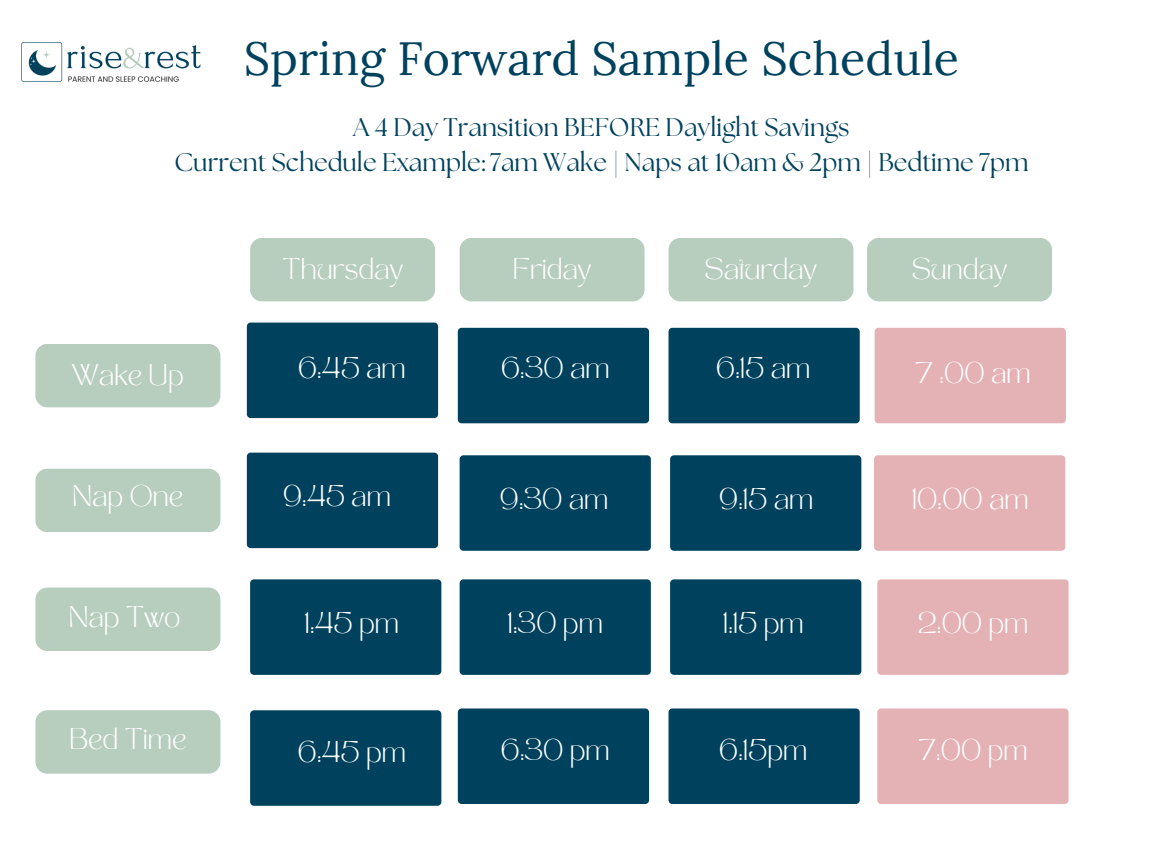
<style>
.page{position:relative;width:1152px;height:864px;background:#fff}
.page>*{position:absolute;margin:0;border:0;box-sizing:border-box;transform-origin:0 0}
.t1{font:46.5px "Lora";color:#00425e}
.t2{font:25.5px "The Seasons";color:#00425e}
.t3{font:21px "TAN MON CHERI Regular";color:#fff}
</style>
<div class="page">
<div style="left:250px;top:238px;width:185px;height:63px;background:#b7cdbe;border-radius:12px"></div>
<div style="left:460px;top:238px;width:185px;height:63px;background:#b7cdbe;border-radius:12px"></div>
<div style="left:669px;top:238px;width:185px;height:63px;background:#b7cdbe;border-radius:12px"></div>
<div style="left:867px;top:238px;width:185px;height:63px;background:#b7cdbe;border-radius:12px"></div>
<svg style="left:682px;top:469px;width:185px;height:63px"></svg>
<div style="left:35px;top:344px;width:185px;height:63px;background:#b7cdbe;border-radius:12px"></div>
<div style="left:35px;top:469px;width:185px;height:63px;background:#b7cdbe;border-radius:12px"></div>
<div style="left:35px;top:588px;width:185px;height:63px;background:#b7cdbe;border-radius:12px"></div>
<div style="left:35px;top:710px;width:185px;height:64px;background:#b7cdbe;border-radius:12px"></div>
<div style="left:247px;top:323px;width:191px;height:95px;background:#00425e;border-radius:4px"></div>
<div style="left:458px;top:328px;width:191px;height:95px;background:#00425e;border-radius:4px"></div>
<div style="left:669px;top:328px;width:191px;height:95px;background:#00425e;border-radius:4px"></div>
<div style="left:875px;top:328px;width:191px;height:95px;background:#e4b1b4;border-radius:4px"></div>
<div style="left:247px;top:453px;width:191px;height:95px;background:#00425e;border-radius:4px"></div>
<div style="left:250px;top:579px;width:191px;height:96px;background:#00425e;border-radius:4px"></div>
<div style="left:250px;top:710px;width:191px;height:96px;background:#00425e;border-radius:4px"></div>
<div style="left:460px;top:455px;width:191px;height:96px;background:#00425e;border-radius:4px"></div>
<div style="left:670px;top:455px;width:191px;height:96px;background:#00425e;border-radius:4px"></div>
<div style="left:874px;top:455px;width:191px;height:96px;background:#e4b1b4;border-radius:4px"></div>
<div style="left:460px;top:579px;width:191px;height:96px;background:#00425e;border-radius:4px"></div>
<div style="left:670px;top:579px;width:191px;height:96px;background:#00425e;border-radius:4px"></div>
<div style="left:877px;top:579px;width:192px;height:96px;background:#e4b1b4;border-radius:4px"></div>
<div style="left:458px;top:708px;width:191px;height:96px;background:#00425e;border-radius:4px"></div>
<div style="left:669px;top:708px;width:191px;height:96px;background:#00425e;border-radius:4px"></div>
<div style="left:877px;top:708px;width:192px;height:96px;background:#e4b1b4;border-radius:4px"></div>
<img style="left:21px;top:42px;width:180px;height:40px">
<p class="t1" style="left:244px;top:29px;width:716px">Spring Forward Sample Schedule</p>
<p class="t2" style="left:353px;top:115px;width:498px">A 4 Day Transition BEFORE Daylight Savings</p>
<p class="t2" style="left:174px;top:150px;width:856px">Current Schedule Example: 7am Wake | Naps at 10am &amp; 2pm | Bedtime 7pm</p>
<p class="t3" style="left:72px;top:364px;width:113px">Wake Up</p>
<p class="t3" style="left:73px;top:485px;width:112px">Nap One</p>
<p class="t3" style="left:69px;top:606px;width:113px">Nap Two</p>
<p class="t3" style="left:69px;top:728px;width:119px">Bed Time</p>
<p class="t3" style="left:282px;top:257px;width:123px">Thursday</p>
<p class="t3" style="left:513px;top:257px;width:80px">Friday</p>
<p class="t3" style="left:705px;top:257px;width:114px">Saturday</p>
<p class="t3" style="left:912px;top:257px;width:97px">Sunday</p>
<p class="t3" style="left:298px;top:357px;width:109px">6:45 am</p>
<p class="t3" style="left:501px;top:357px;width:110px">6:30 am</p>
<p class="t3" style="left:716px;top:357px;width:96px">6:15 am</p>
<p class="t3" style="left:916px;top:361px;width:117px">7 :00 am</p>
<p class="t3" style="left:283px;top:485px;width:109px">9:45 am</p>
<p class="t3" style="left:500px;top:487px;width:110px">9:30 am</p>
<p class="t3" style="left:719px;top:487px;width:96px">9:15 am</p>
<p class="t3" style="left:912px;top:487px;width:118px">10:00 am</p>
<p class="t3" style="left:305px;top:611px;width:96px">1:45 pm</p>
<p class="t3" style="left:508px;top:611px;width:97px">1:30 pm</p>
<p class="t3" style="left:723px;top:611px;width:82px">1:15 pm</p>
<p class="t3" style="left:918px;top:611px;width:112px">2:00 pm</p>
<p class="t3" style="left:298px;top:741px;width:110px">6:45 pm</p>
<p class="t3" style="left:501px;top:739px;width:110px">6:30 pm</p>
<p class="t3" style="left:719px;top:739px;width:90px">6:15pm</p>
<p class="t3" style="left:919px;top:738px;width:111px">7:00 pm</p>
</div>
